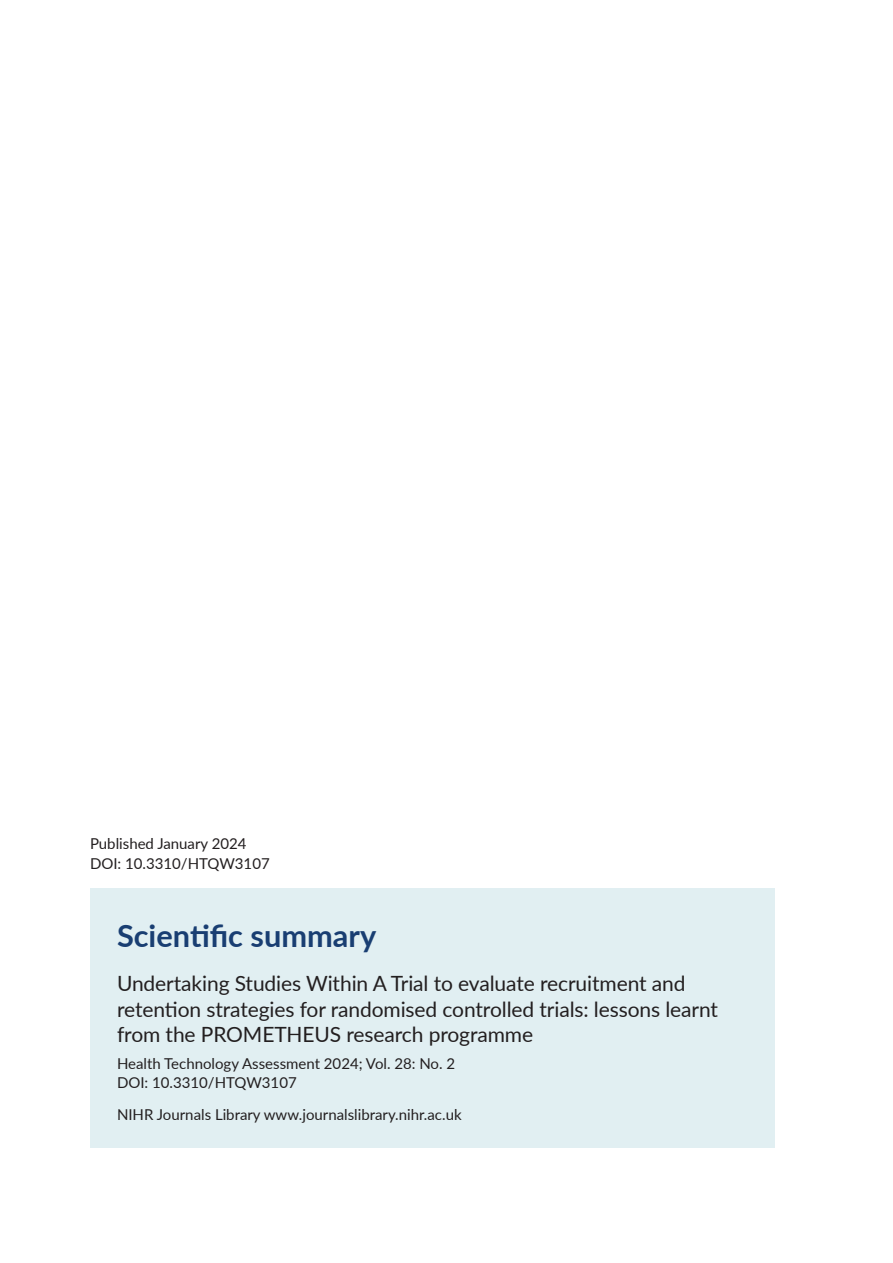
<style>
.page{position:relative;width:893px;height:1263px;background:#fff}
.page>*{position:absolute;margin:0;border:0;box-sizing:border-box;transform-origin:0 0}
.t1{font:700 30.75px "Lato";color:#193e72}
.t2{font:21px/25.2px "Lato";letter-spacing:-.005em;color:#231f20}
.t3{font:15px/19.5px "Lato";color:#231f20}
</style>
<div class="page">
<div style="left:90px;top:888px;width:684px;height:259px;background:#e1eff2"></div>
<p class="t3" style="left:90px;top:833px;width:181px">Published January 2024<br>DOI: 10.3310/HTQW3107</p>
<h1 class="t1" style="left:117px;top:913px;width:261px">Scientific summary</h1>
<h2 class="t2" style="left:117px;top:970px;width:603px">Undertaking Studies Within A Trial to evaluate recruitment and retention strategies for randomised controlled trials: lessons learnt from the PROMETHEUS research programme</h2>
<p class="t3" style="left:117px;top:1053px;width:340px">Health Technology Assessment 2024; Vol. 28: No. 2<br>DOI: 10.3310/HTQW3107</p>
<p class="t3" style="left:117px;top:1105px;width:346px">NIHR Journals Library www.journalslibrary.nihr.ac.uk</p>
</div>
